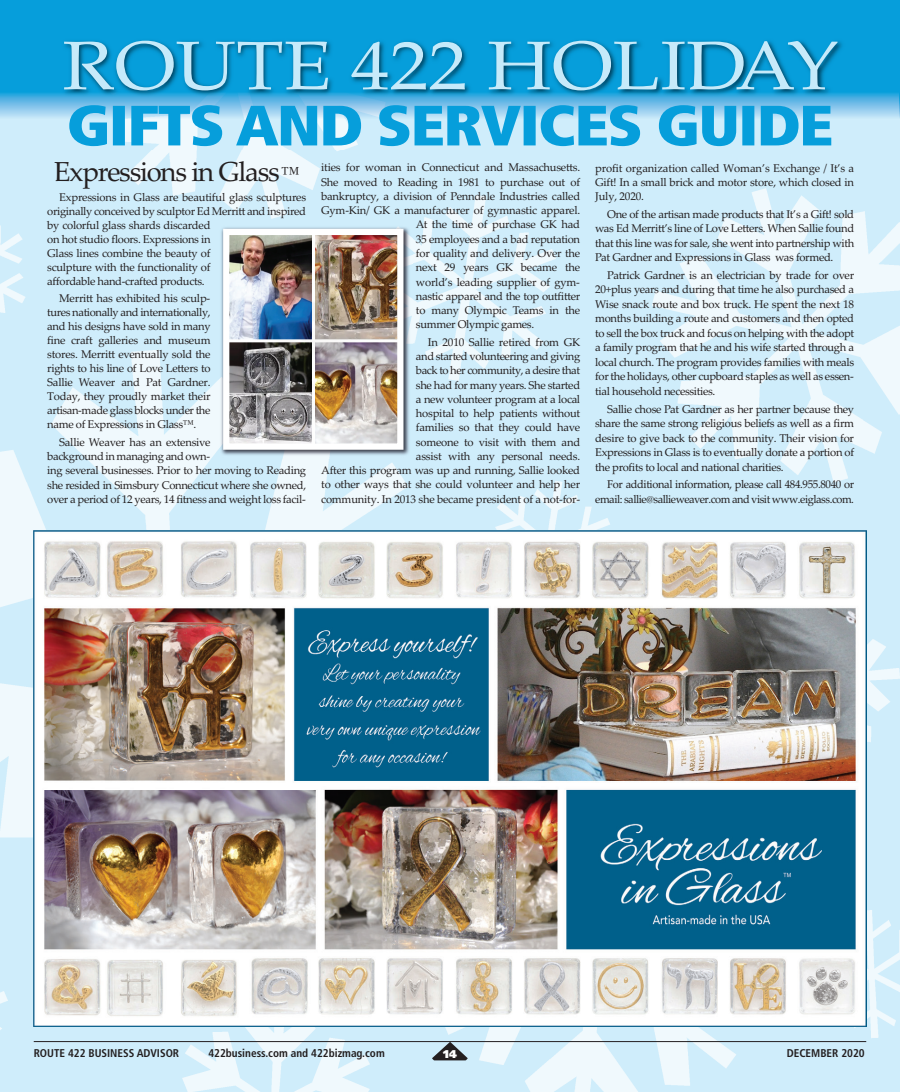
<style>
.page{position:relative;width:900px;height:1092px;background:#fff}
.page>*{position:absolute;margin:0;border:0;box-sizing:border-box;transform-origin:0 0}
.t1{font:68.88px "Palatino";color:#c6eafa;scale:1.13 1}
.t2{font:27.5px "Palatino Linotype";letter-spacing:-.045em;color:#231f20}
.t3{font:11.25px/14.2px "Palatino Linotype";letter-spacing:-.03em;color:#231f20;text-align:justify}
.t4{font:700 condensed 11.25px "Frutiger";color:#231f20}
.t5{font:900 11.25px "Frutiger";color:#fff}
.s1{font-size:18.75px}
</style>
<div class="page">
<img style="left:0;top:92px;width:900px;height:999px">
<div style="left:0;top:0;width:900px;height:92px;background:#069edb"></div>
<hr style="left:34px;top:1041px;width:832px;height:1px;background:#231f20">
<svg style="left:432px;top:1041px;width:36px;height:19px"></svg>
<img style="left:65px;top:40px;width:777px;height:52px">
<svg style="left:899px;top:92px;width:1px;height:26px"></svg>
<img style="left:69px;top:105px;width:730px;height:41px">
<img style="left:219px;top:224px;width:193px;height:234px">
<img style="left:230px;top:236px;width:166px;height:206px">
<div style="left:223px;top:229px;width:180px;height:220px;border:6px solid #fff"></div>
<img style="left:33px;top:530px;width:833px;height:496px">
<h1 class="t1" style="left:62px;top:25px;width:689px">ROUTE 422 HOLIDAY</h1>
<h2 class="t2" style="left:54px;top:156px;width:247px">Expressions in Glass<span class="s1">™</span></h2>
<p class="t3" style="left:47px;top:190px;width:260px;text-align:left;text-indent:12px">Expressions in Glass are beautiful glass sculptures originally conceived by sculptor Ed Merritt and inspired by colorful glass shards discarded<br>on hot studio floors. Expressions in<br>Glass lines combine the beauty of<br>sculpture with the functionality of<br>affordable hand-crafted products.</p>
<p class="t3" style="left:47px;top:291px;width:165px;text-indent:12px">Merritt has exhibited his sculp&shy;tures nationally and internationally, and his designs have sold in many fine craft galleries and museum stores. Merritt eventually sold the rights to his line of Love Letters to Sallie Weaver and Pat Gardner.<br>Today, they proudly market their artisan-made glass blocks under the name of Expressions in Glass™.</p>
<p class="t3" style="left:47px;top:434px;width:260px;text-align:left;text-indent:12px">Sallie Weaver has an extensive<br>background in managing and own-<br>ing several businesses. Prior to her moving to Reading she resided in Simsbury Connecticut where she owned, over a period of 12 years, 14 fitness and weight loss facil-</p>
<p class="t3" style="left:321px;top:160px;width:260px">ities for woman in Connecticut and Massachusetts.</p>
<p class="t3" style="left:321px;top:175px;width:260px">She moved to Reading in 1981 to purchase out of</p>
<p class="t3" style="left:321px;top:189px;width:260px">bankruptcy, a division of Penndale Industries called</p>
<p class="t3" style="left:321px;top:203px;width:260px">Gym-Kin/ GK a manufacturer of gymnastic apparel.</p>
<p class="t3" style="left:416px;top:217px;width:166px">At the time of purchase GK had</p>
<p class="t3" style="left:416px;top:232px;width:166px">35 employees and a bad reputation</p>
<p class="t3" style="left:416px;top:246px;width:166px">for quality and delivery. Over the</p>
<p class="t3" style="left:416px;top:260px;width:166px">next 29 years GK became the</p>
<p class="t3" style="left:416px;top:274px;width:165px">world’s leading supplier of gym-</p>
<p class="t3" style="left:416px;top:289px;width:166px">nastic apparel and the top outfitter</p>
<p class="t3" style="left:416px;top:303px;width:166px">to many Olympic Teams in the</p>
<p class="t3" style="left:416px;top:317px;width:120px">summer Olympic games.</p>
<p class="t3" style="left:321px;top:334px;width:261px;text-align:right">In 2010 Sallie retired from GK<br>and started volunteering and giving<br>back to her community, a desire that<br>she had for many years. She started<br>a new volunteer program at a local<br>hospital to help patients without<br>families so that they could have<br>someone to visit with them and<br>assist with any personal needs.<br>After this program was up and running, Sallie looked to other ways that she could volunteer and help her community. In 2013 she became president of a not-for-</p>
<p class="t3" style="left:595px;top:160px;width:260px">profit organization called Woman’s Exchange / It’s a Gift! In a small brick and motor store, which closed in July, 2020.</p>
<p class="t3" style="left:595px;top:206px;width:261px;text-indent:12px">One of the artisan made products that It’s a Gift! sold was Ed Merritt’s line of Love Letters. When Sallie found that this line was for sale, she went into partnership with Pat Gardner and Expressions in Glass was formed.</p>
<p class="t3" style="left:595px;top:268px;width:261px;text-indent:12px">Patrick Gardner is an electrician by trade for over 20+plus years and during that time he also purchased a Wise snack route and box truck. He spent the next 18 months building a route and customers and then opted to sell the box truck and focus on helping with the adopt a family program that he and his wife started through a local church. The program provides families with meals for the holidays, other cupboard staples as well as essen&shy;tial household necessities.</p>
<p class="t3" style="left:595px;top:401px;width:260px;text-indent:12px">Sallie chose Pat Gardner as her partner because they share the same strong religious beliefs as well as a firm desire to give back to the community. Their vision for Expressions in Glass is to eventually donate a portion of the profits to local and national charities.</p>
<p class="t3" style="left:595px;top:477px;width:260px;text-align:right">For additional information, please call 484.955.8040 or email: sallie@sallieweaver.com and visit www.eiglass.com.</p>
<p class="t4" style="left:34px;top:1048px;width:147px">ROUTE 422 BUSINESS ADVISOR</p>
<p class="t4" style="left:208px;top:1048px;width:178px">422business.com and 422bizmag.com</p>
<p class="t5" style="left:443px;top:1049px;width:15px">14</p>
<p class="t4" style="left:787px;top:1048px;width:80px">DECEMBER 2020</p>
</div>
